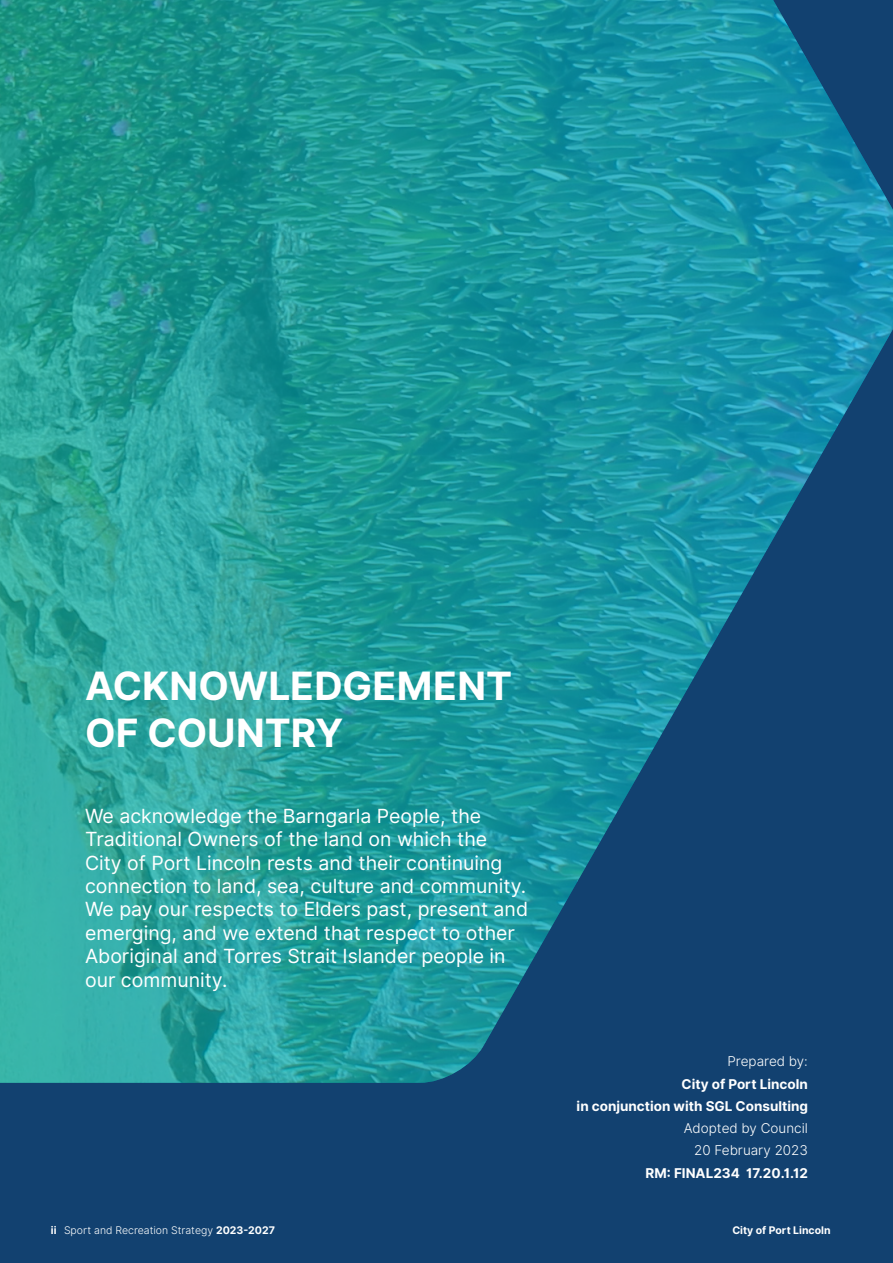
<style>
.page{position:relative;width:893px;height:1263px;background:#124170}
.page>*{position:absolute;margin:0;border:0;box-sizing:border-box;transform-origin:0 0}
.t1{font:700 39px/46.8px "Inter";letter-spacing:.005em;color:#fff}
.body{font:19.5px/23.4px "Inter";color:#fff}
.body-2{font:700 13.5px "Inter";color:#fff}
.body-3{font:13.5px "Inter Light BETA";color:#fff}
.body-4{font:10.5px "Inter Light BETA";color:#fff}
.t2{font:700 10.5px "Inter";color:#fff}
.s1{font-family:"Inter";font-weight:700}
</style>
<div class="page">
<img style="left:0;top:0;width:893px;height:1083px">
<h1 class="t1" style="left:85px;top:664px;width:428px">ACKNOWLEDGEMENT<br>OF COUNTRY</h1>
<p class="body" style="left:85px;top:804px;width:445px">We acknowledge the Barngarla People, the Traditional Owners of the land on which the City of Port Lincoln rests and their continuing connection to land, sea, culture and community.<br>We pay our respects to Elders past, present and emerging, and we extend that respect to other Aboriginal and Torres Strait Islander people in our community.</p>
<p class="body-3" style="left:727px;top:1052px;width:82px">Prepared by:</p>
<p class="body-2" style="left:682px;top:1074px;width:128px">City of Port Lincoln</p>
<p class="body-2" style="left:577px;top:1096px;width:233px">in conjunction with SGL Consulting</p>
<p class="body-3" style="left:684px;top:1119px;width:126px">Adopted by Council</p>
<p class="body-3" style="left:694px;top:1141px;width:115px">20 February 2023</p>
<p class="body-2" style="left:645px;top:1163px;width:164px">RM: FINAL234 17.20.1.12</p>
<p class="body-4" style="left:51px;top:1222px;width:226px"><span class="s1">ii</span> Sport and Recreation Strategy <span class="s1">2023-2027</span></p>
<p class="t2" style="left:732px;top:1222px;width:100px">City of Port Lincoln</p>
</div>
